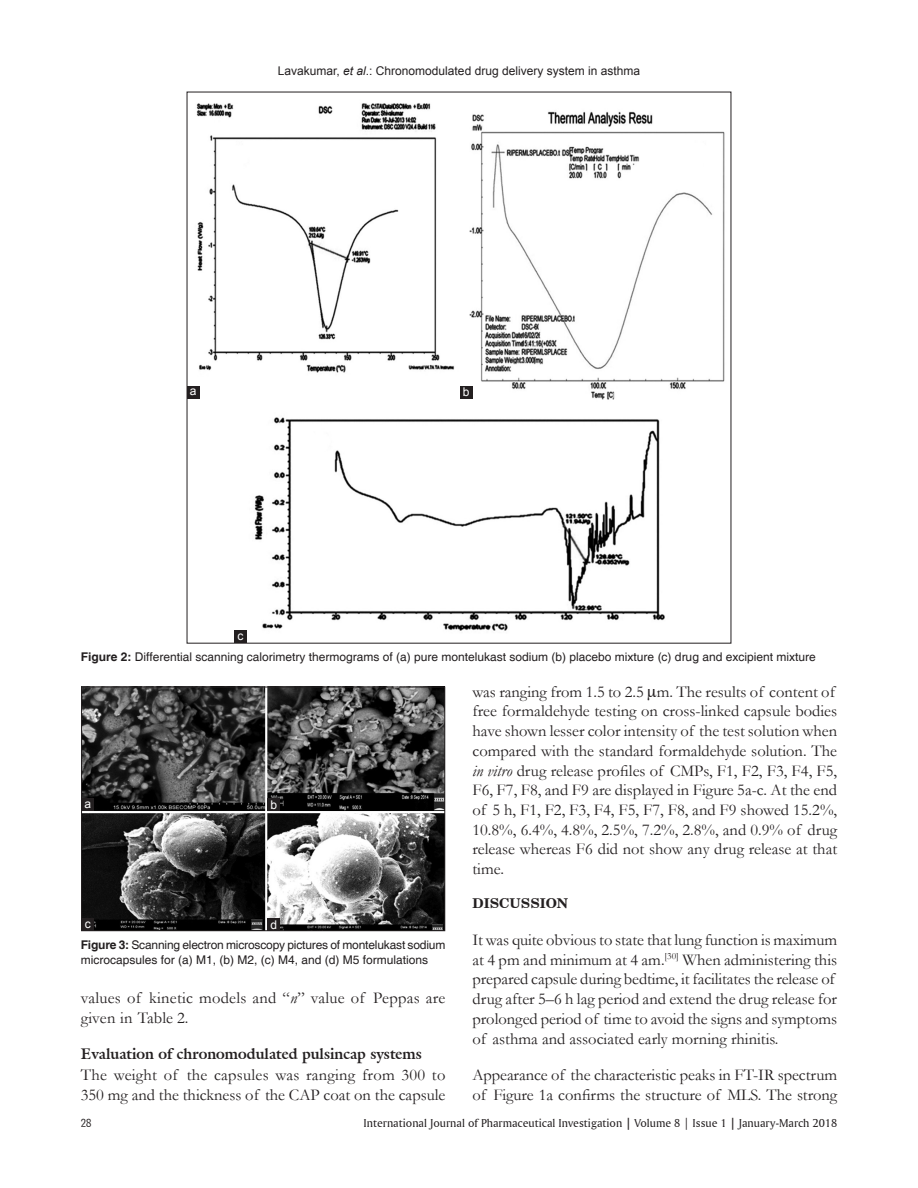
<style>
.page{position:relative;width:918px;height:1188px;background:#fff}
.page>*{position:absolute;margin:0;border:0;box-sizing:border-box;transform-origin:0 0}
.TX{font:16.5px/19.6px "Garamond";color:#231f20}
.t1{font:700 15px "Galliard IT Cby BT";color:#231f20}
.t2{font:700 13.5px "Century Schoolbook BT";color:#231f20}
.FGC{font:12px/15px "Helvetica";color:#231f20}
.t3{font:12px "Amerigo BT Roman A";color:#231f20}
.t4{font:12px "Arial";color:#231f20}
.LABEL{font:12px "Arial";color:#fff}
.t5{font:12px "Bell Centennial BT Address";color:#231f20}
.s1{font-style:italic}
.s2{font-weight:700}
.s3{font-family:"Amerigo BT Bold A"}
</style>
<div class="page">
<img style="left:83px;top:689px;width:360px;height:240px">
<div style="left:81px;top:687px;width:364px;height:244px;border:1px solid #231f20"></div>
<div style="left:267px;top:918px;width:13px;height:13px;background:#231f20"></div>
<div style="left:81px;top:918px;width:13px;height:13px;background:#231f20"></div>
<div style="left:267px;top:799px;width:13px;height:12px;background:#231f20"></div>
<div style="left:81px;top:799px;width:13px;height:12px;background:#231f20"></div>
<img style="left:189px;top:103px;width:536px;height:528px">
<div style="left:234px;top:631px;width:13px;height:12px;background:#231f20"></div>
<div style="left:460px;top:386px;width:12px;height:12px;background:#231f20"></div>
<div style="left:187px;top:386px;width:13px;height:12px;background:#231f20"></div>
<p class="t4" style="left:278px;top:62px;width:364px">Lavakumar, <span class="s1">et al</span>.: Chronomodulated drug delivery system in asthma</p>
<p class="LABEL" style="left:190px;top:383px;width:8px">a</p>
<p class="LABEL" style="left:463px;top:384px;width:8px">b</p>
<p class="LABEL" style="left:238px;top:628px;width:7px">c</p>
<p class="FGC" style="left:81px;top:650px;width:736px"><span class="s2">Figure 2:</span> Differential scanning calorimetry thermograms of (a) pure montelukast sodium (b) placebo mixture (c) drug and excipient mixture</p>
<p class="LABEL" style="left:84px;top:796px;width:8px">a</p>
<p class="LABEL" style="left:270px;top:797px;width:8px">b</p>
<p class="LABEL" style="left:85px;top:915px;width:7px">c</p>
<p class="LABEL" style="left:270px;top:916px;width:8px">d</p>
<p class="FGC" style="left:81px;top:937px;width:366px"><span class="s2">Figure 3:</span> Scanning electron microscopy pictures of montelukast sodium microcapsules for (a) M1, (b) M2, (c) M4, and (d) M5 formulations</p>
<p class="TX" style="left:81px;top:987px;width:366px;line-height:20.4px">values of kinetic models and “<span class="s1">n</span>” value of Peppas are given in Table 2.</p>
<h2 class="t1" style="left:81px;top:1044px;width:343px">Evaluation of chronomodulated pulsincap systems</h2>
<p class="TX" style="left:81px;top:1064px;width:366px;line-height:20.4px">The weight of the capsules was ranging from 300 to<br>350 mg and the thickness of the CAP coat on the capsule</p>
<p class="TX" style="left:472px;top:681px;width:366px">was ranging from 1.5 to 2.5 m. The results of content of free formaldehyde testing on cross‑linked capsule bodies have shown lesser color intensity of the test solution when compared with the standard formaldehyde solution. The <span class="s1">in vitro</span> drug release profiles of CMPs, F1, F2, F3, F4, F5, F6, F7, F8, and F9 are displayed in Figure 5a‑c. At the end of 5 h, F1, F2, F3, F4, F5, F7, F8, and F9 showed 15.2%, 10.8%, 6.4%, 4.8%, 2.5%, 7.2%, 2.8%, and 0.9% of drug release whereas F6 did not show any drug release at that time.</p>
<h1 class="t2" style="left:472px;top:895px;width:97px">DISCUSSION</h1>
<p class="TX" style="left:472px;top:929px;width:366px">It was quite obvious to state that lung function is maximum at 4 pm and minimum at 4 am.<sup>[30]</sup> When administering this prepared capsule during bedtime, it facilitates the release of drug after 5–6 h lag period and extend the drug release for prolonged period of time to avoid the signs and symptoms of asthma and associated early morning rhinitis.</p>
<p class="TX" style="left:472px;top:1065px;width:366px">Appearance of the characteristic peaks in FT‑IR spectrum of Figure 1a confirms the structure of MLS. The strong</p>
<p class="t5" style="left:81px;top:1116px;width:12px">28</p>
<p class="t3" style="left:363px;top:1116px;width:475px">International Journal of Pharmaceutical Investigation <span class="s3">|</span> Volume 8 | Issue 1 <span class="s3">|</span> January-March 2018</p>
</div>
